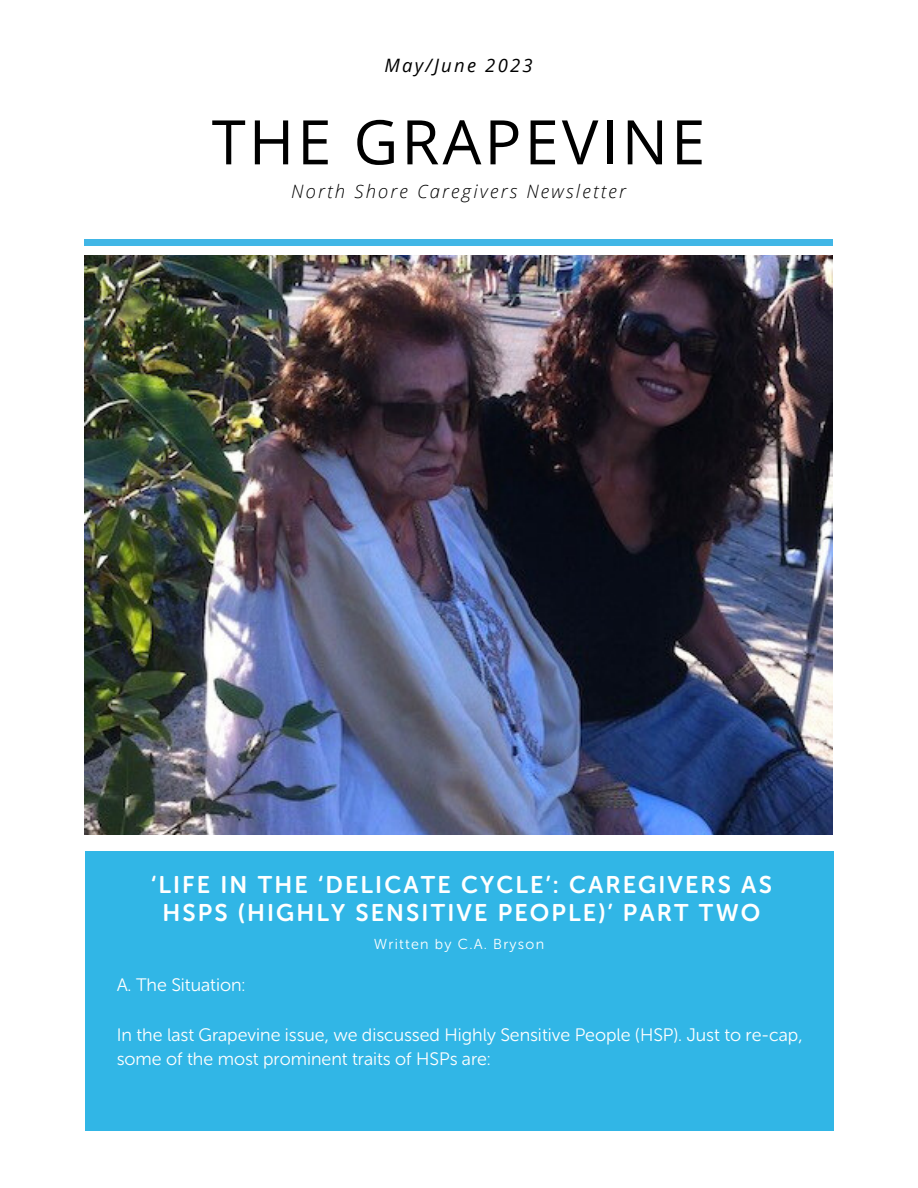
<style>
.page{position:relative;width:918px;height:1188px;background:#fff}
.page>*{position:absolute;margin:0;border:0;box-sizing:border-box;transform-origin:0 0}
.t1{font:61.5px "Open Sans";letter-spacing:.05em;color:#000}
.t2{font:24px/28.2px "Museo Sans Rounded 700";letter-spacing:.09em;color:#fff;text-align:center}
.t3{font:italic 300 18.45px "Open Sans";letter-spacing:.12em;color:#000}
.t4{font:italic 18.45px "Open Sans";letter-spacing:.12em;color:#000}
.t5{font:18px/24.8px "Museo Sans Rounded 300";color:#fff}
.t6{font:14.4px "Museo Sans Rounded 300";letter-spacing:.09em;color:#fff}
</style>
<div class="page">
<img style="left:85px;top:255px;width:748px;height:579px">
<div style="left:85px;top:239px;width:748px;height:7px;background:#41b6e6"></div>
<div style="left:85px;top:851px;width:748px;height:279px;background:#31b6e6"></div>
<p class="t4" style="left:384px;top:52px;width:150px">May/June 2023</p>
<h1 class="t1" style="left:212px;top:99px;width:495px">THE GRAPEVINE</h1>
<p class="t3" style="left:291px;top:178px;width:336px">North Shore Caregivers Newsletter</p>
<h2 class="t2" style="left:151px;top:870px;width:622px">‘LIFE IN THE ‘DELICATE CYCLE’: CAREGIVERS AS<br>HSPS (HIGHLY SENSITIVE PEOPLE)’ PART TWO</h2>
<p class="t6" style="left:374px;top:936px;width:172px">Written by C.A. Bryson</p>
<p class="t5" style="left:117px;top:973px;width:130px">A. The Situation:</p>
<p class="t5" style="left:117px;top:1022px;width:687px">In the last Grapevine issue, we discussed Highly Sensitive People (HSP). Just to re-cap, some of the most prominent traits of HSPs are:</p>
</div>
